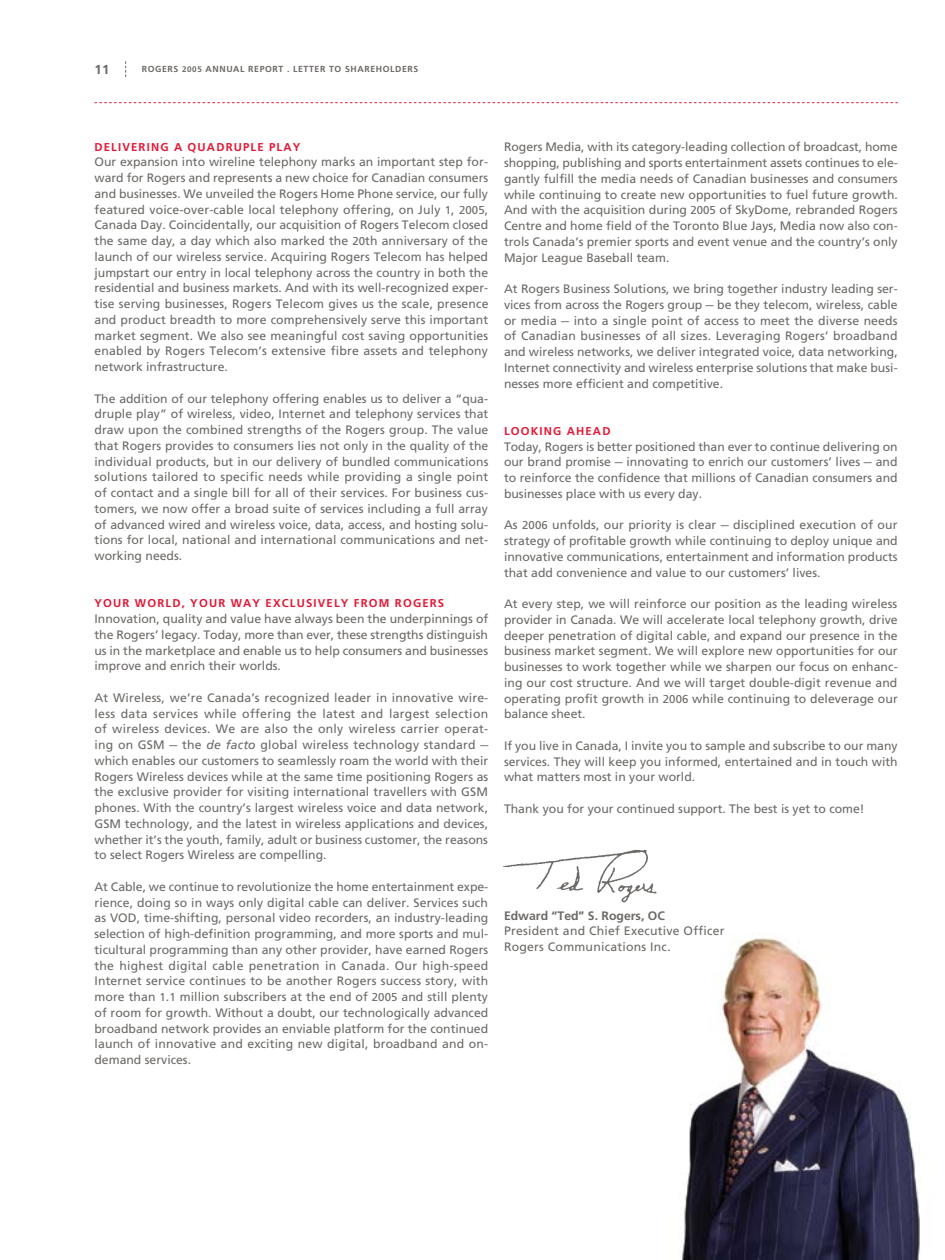
<style>
.page{position:relative;width:945px;height:1260px;background:#fff}
.page>*{position:absolute;margin:0;border:0;box-sizing:border-box;transform-origin:0 0}
.t1{font:700 14px "CF Frutiger";color:#6c6966}
.t2{font:12.25px/15.8px "CF Frutiger";color:#6c6966;text-align:justify}
.t3{font:12.25px/15.8px "CF Frutiger";letter-spacing:.02em;color:#6c6966}
.t4{font:700 12.25px "CF Frutiger";color:#6c6966}
.t5{font:700 11.38px "CF Frutiger";letter-spacing:.1em;color:#e31836}
.t6{font:700 8.75px "CF Frutiger";letter-spacing:.07em;color:#6c6966}
.s1{font-style:italic}
</style>
<div class="page">
<svg style="left:125px;top:61px;width:1px;height:16px"></svg>
<svg style="left:94px;top:102px;width:804px;height:1px"></svg>
<img style="left:681px;top:938px;width:239px;height:322px">
<img style="left:503px;top:850px;width:154px;height:53px">
<p class="t1" style="left:94px;top:61px;width:7px">11</p>
<p class="t6" style="left:142px;top:64px;width:278px">ROGERS 2005 ANNUAL REPORT . LETTER TO SHAREHOLDERS</p>
<p class="t5" style="left:94px;top:140px;width:207px">DELIVERING A QUADRUPLE PLAY</p>
<p class="t2" style="left:94px;top:154px;width:396px">Our expansion into wireline telephony marks an important step for&shy;ward for Rogers and represents a new choice for Canadian consumers and businesses. We unveiled the Rogers Home Phone service, our fully featured voice-over-cable local telephony offering, on July 1, 2005, Canada Day. Coincidentally, our acquisition of Rogers Telecom closed the same day, a day which also marked the 20th anniversary of the launch of our wireless service. Acquiring Rogers Telecom has helped jumpstart our entry in local telephony across the country in both the residential and business markets. And with its well-recognized exper&shy;tise serving businesses, Rogers Telecom gives us the scale, presence and product breadth to more comprehensively serve this important market segment. We also see meaningful cost saving opportunities enabled by Rogers Telecom’s extensive fibre assets and telephony network infrastructure.</p>
<p class="t2" style="left:94px;top:390px;width:396px">The addition of our telephony offering enables us to deliver a “qua&shy;druple play” of wireless, video, Internet and telephony services that draw upon the combined strengths of the Rogers group. The value that Rogers provides to consumers lies not only in the quality of the individual products, but in our delivery of bundled communications solutions tailored to specific needs while providing a single point of contact and a single bill for all of their services. For business cus&shy;tomers, we now offer a broad suite of services including a full array of advanced wired and wireless voice, data, access, and hosting solu&shy;tions for local, national and international communications and net&shy;working needs.</p>
<p class="t5" style="left:94px;top:597px;width:351px">YOUR WORLD, YOUR WAY EXCLUSIVELY FROM ROGERS</p>
<p class="t2" style="left:94px;top:611px;width:395px">Innovation, quality and value have always been the underpinnings of the Rogers’ legacy. Today, more than ever, these strengths distinguish us in the marketplace and enable us to help consumers and businesses improve and enrich their worlds.</p>
<p class="t2" style="left:94px;top:690px;width:395px">At Wireless, we’re Canada’s recognized leader in innovative wire&shy;less data services while offering the latest and largest selection of wireless devices. We are also the only wireless carrier operat&shy;ing on GSM – the <span class="s1">de facto</span> global wireless technology standard – which enables our customers to seamlessly roam the world with their Rogers Wireless devices while at the same time positioning Rogers as the exclusive provider for visiting international travellers with GSM phones. With the country’s largest wireless voice and data network, GSM technology, and the latest in wireless applications and devices, whether it’s the youth, family, adult or business customer, the reasons to select Rogers Wireless are compelling.</p>
<p class="t2" style="left:94px;top:879px;width:395px">At Cable, we continue to revolutionize the home entertainment expe&shy;rience, doing so in ways only digital cable can deliver. Services such as VOD, time-shifting, personal video recorders, an industry-leading selection of high-definition programming, and more sports and mul&shy;ticultural programming than any other provider, have earned Rogers the highest digital cable penetration in Canada. Our high-speed Internet service continues to be another Rogers success story, with more than 1.1 million subscribers at the end of 2005 and still plenty of room for growth. Without a doubt, our technologically advanced broadband network provides an enviable platform for the continued launch of innovative and exciting new digital, broadband and on&shy;demand services.</p>
<p class="t2" style="left:504px;top:139px;width:395px">Rogers Media, with its category-leading collection of broadcast, home shopping, publishing and sports entertainment assets continues to ele&shy;gantly fulfill the media needs of Canadian businesses and consumers while continuing to create new opportunities to fuel future growth.<br>And with the acquisition during 2005 of SkyDome, rebranded Rogers Centre and home field of the Toronto Blue Jays, Media now also con&shy;trols Canada’s premier sports and event venue and the country’s only Major League Baseball team.</p>
<p class="t2" style="left:504px;top:281px;width:395px">At Rogers Business Solutions, we bring together industry leading ser&shy;vices from across the Rogers group – be they telecom, wireless, cable or media – into a single point of access to meet the diverse needs of Canadian businesses of all sizes. Leveraging Rogers’ broadband and wireless networks, we deliver integrated voice, data networking, Internet connectivity and wireless enterprise solutions that make busi&shy;nesses more efficient and competitive.</p>
<p class="t5" style="left:504px;top:424px;width:108px">LOOKING AHEAD</p>
<p class="t2" style="left:504px;top:438px;width:395px">Today, Rogers is better positioned than ever to continue delivering on our brand promise – innovating to enrich our customers’ lives – and to reinforce the confidence that millions of Canadian consumers and businesses place with us every day.</p>
<p class="t2" style="left:504px;top:517px;width:395px">As 2006 unfolds, our priority is clear – disciplined execution of our strategy of profitable growth while continuing to deploy unique and innovative communications, entertainment and information products that add convenience and value to our customers’ lives.</p>
<p class="t2" style="left:504px;top:596px;width:395px">At every step, we will reinforce our position as the leading wireless provider in Canada. We will accelerate local telephony growth, drive deeper penetration of digital cable, and expand our presence in the business market segment. We will explore new opportunities for our businesses to work together while we sharpen our focus on enhanc&shy;ing our cost structure. And we will target double-digit revenue and operating profit growth in 2006 while continuing to deleverage our balance sheet.</p>
<p class="t2" style="left:504px;top:738px;width:395px">If you live in Canada, I invite you to sample and subscribe to our many services. They will keep you informed, entertained and in touch with what matters most in your world.</p>
<p class="t2" style="left:504px;top:801px;width:362px">Thank you for your continued support. The best is yet to come!</p>
<p class="t4" style="left:504px;top:908px;width:162px">Edward “Ted” S. Rogers, OC</p>
<p class="t3" style="left:504px;top:923px;width:222px">President and Chief Executive Officer<br>Rogers Communications Inc.</p>
</div>
